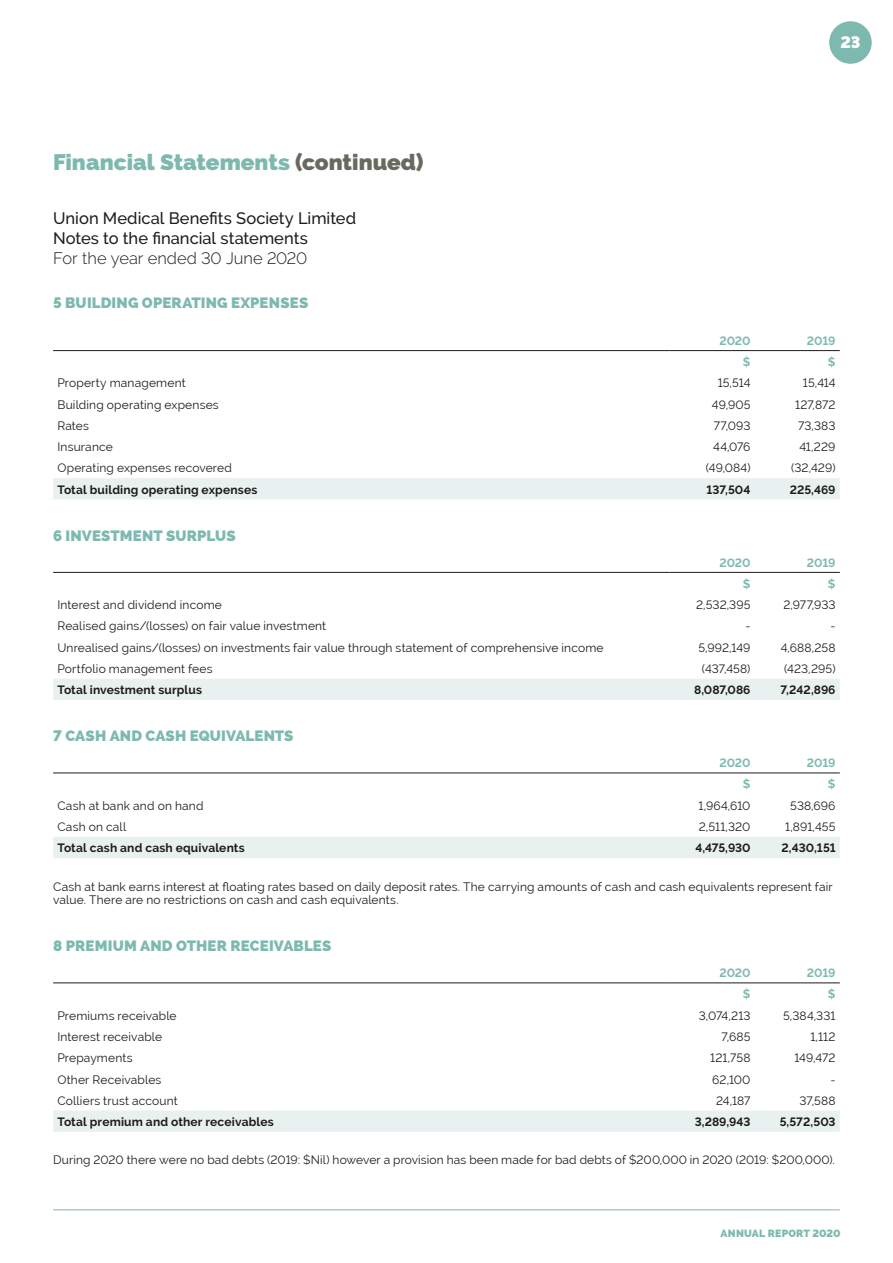
<style>
.page{position:relative;width:893px;height:1263px;background:#fff}
.page>*{position:absolute;margin:0;border:0;box-sizing:border-box;transform-origin:0 0}
.t1{font:800 22.5px "Raleway";color:#7eb9af}
.t2{font:500 16.5px/19.8px "Raleway";color:#1d1d1b}
.t3{font:300 16.5px "Raleway";color:#1d1d1b}
.t4{font:800 16.5px "Raleway";color:#fff}
.t5{font:800 15px "Raleway";letter-spacing:.01em;color:#7eb9af}
.t6{font:12px/13.2px "Raleway";letter-spacing:.015em;color:#1d1d1b}
.t7{font:700 12px "Raleway";letter-spacing:.01em;color:#1d1d1b}
.t8{font:700 12px "Raleway";letter-spacing:-.005em;color:#7eb9af}
.t9{font:800 10.5px "Raleway";letter-spacing:.015em;color:#7eb9af}
.s1{color:#68695f}
</style>
<div class="page">
<div style="left:53px;top:478px;width:787px;height:21px;background:#e9f1f0"></div>
<hr style="left:53px;top:350px;width:617px;height:1px;background:#1d1d1b">
<hr style="left:670px;top:350px;width:85px;height:1px;background:#1d1d1b">
<hr style="left:755px;top:350px;width:85px;height:1px;background:#1d1d1b">
<div style="left:53px;top:679px;width:787px;height:21px;background:#e9f1f0"></div>
<hr style="left:53px;top:572px;width:617px;height:1px;background:#1d1d1b">
<hr style="left:670px;top:572px;width:85px;height:1px;background:#1d1d1b">
<hr style="left:755px;top:572px;width:85px;height:1px;background:#1d1d1b">
<div style="left:53px;top:837px;width:787px;height:21px;background:#e9f1f0"></div>
<hr style="left:53px;top:773px;width:617px;height:1px;background:#1d1d1b">
<hr style="left:670px;top:773px;width:85px;height:1px;background:#1d1d1b">
<hr style="left:755px;top:773px;width:85px;height:1px;background:#1d1d1b">
<div style="left:53px;top:1110px;width:787px;height:22px;background:#e9f1f0"></div>
<hr style="left:53px;top:983px;width:617px;height:1px;background:#1d1d1b">
<hr style="left:670px;top:983px;width:85px;height:1px;background:#1d1d1b">
<hr style="left:755px;top:983px;width:85px;height:1px;background:#1d1d1b">
<div style="left:829px;top:21px;width:43px;height:43px;background:#7eb9af;border-radius:50%"></div>
<hr style="left:53px;top:1209px;width:787px;height:1px;background:#7eb9af">
<h1 class="t1" style="left:53px;top:149px;width:372px">Financial Statements <span class="s1">(continued)</span></h1>
<h2 class="t2" style="left:53px;top:209px;width:305px">Union Medical Benefits Society Limited<br>Notes to the financial statements</h2>
<h2 class="t3" style="left:53px;top:248px;width:256px">For the year ended 30 June 2020</h2>
<p class="t5" style="left:53px;top:294px;width:257px">5 BUILDING OPERATING EXPENSES</p>
<h2 class="t4" style="left:840px;top:33px;width:21px">23</h2>
<p class="t8" style="left:719px;top:334px;width:33px">2020</p>
<p class="t8" style="left:807px;top:334px;width:30px">2019</p>
<p class="t8" style="left:743px;top:355px;width:9px">$</p>
<p class="t8" style="left:828px;top:355px;width:9px">$</p>
<p class="t6" style="left:57px;top:376px;width:130px">Property management</p>
<p class="t6" style="left:718px;top:376px;width:34px">15,514</p>
<p class="t6" style="left:803px;top:376px;width:34px">15,414</p>
<p class="t6" style="left:57px;top:398px;width:163px">Building operating expenses</p>
<p class="t6" style="left:712px;top:398px;width:40px">49,905</p>
<p class="t6" style="left:795px;top:398px;width:42px">127,872</p>
<p class="t6" style="left:57px;top:419px;width:33px">Rates</p>
<p class="t6" style="left:714px;top:419px;width:38px">77,093</p>
<p class="t6" style="left:798px;top:419px;width:39px">73,383</p>
<p class="t6" style="left:57px;top:440px;width:57px">Insurance</p>
<p class="t6" style="left:713px;top:440px;width:39px">44,076</p>
<p class="t6" style="left:799px;top:440px;width:38px">41,229</p>
<p class="t6" style="left:57px;top:462px;width:176px">Operating expenses recovered</p>
<p class="t6" style="left:706px;top:462px;width:46px">(49,084)</p>
<p class="t6" style="left:791px;top:462px;width:46px">(32,429)</p>
<p class="t7" style="left:57px;top:483px;width:201px">Total building operating expenses</p>
<p class="t7" style="left:706px;top:483px;width:46px">137,504</p>
<p class="t7" style="left:790px;top:483px;width:47px">225,469</p>
<p class="t5" style="left:53px;top:527px;width:184px">6 INVESTMENT SURPLUS</p>
<p class="t8" style="left:719px;top:556px;width:33px">2020</p>
<p class="t8" style="left:807px;top:556px;width:30px">2019</p>
<p class="t8" style="left:743px;top:577px;width:9px">$</p>
<p class="t8" style="left:828px;top:577px;width:9px">$</p>
<p class="t6" style="left:57px;top:598px;width:166px">Interest and dividend income</p>
<p class="t6" style="left:696px;top:598px;width:56px">2,532,395</p>
<p class="t6" style="left:783px;top:598px;width:54px">2,977,933</p>
<p class="t6" style="left:57px;top:620px;width:270px">Realised gains/(losses) on fair value investment</p>
<p class="t6" style="left:745px;top:620px;width:7px">-</p>
<p class="t6" style="left:830px;top:620px;width:7px">-</p>
<p class="t6" style="left:57px;top:641px;width:548px">Unrealised gains/(losses) on investments fair value through statement of comprehensive income</p>
<p class="t6" style="left:698px;top:641px;width:54px">5,992,149</p>
<p class="t6" style="left:781px;top:641px;width:56px">4,688,258</p>
<p class="t6" style="left:57px;top:662px;width:157px">Portfolio management fees</p>
<p class="t6" style="left:702px;top:662px;width:50px">(437,458)</p>
<p class="t6" style="left:784px;top:662px;width:53px">(423,295)</p>
<p class="t7" style="left:57px;top:683px;width:146px">Total investment surplus</p>
<p class="t7" style="left:694px;top:683px;width:58px">8,087,086</p>
<p class="t7" style="left:780px;top:683px;width:57px">7,242,896</p>
<p class="t5" style="left:53px;top:727px;width:242px">7 CASH AND CASH EQUIVALENTS</p>
<p class="t8" style="left:719px;top:756px;width:33px">2020</p>
<p class="t8" style="left:807px;top:756px;width:30px">2019</p>
<p class="t8" style="left:743px;top:777px;width:9px">$</p>
<p class="t8" style="left:828px;top:777px;width:9px">$</p>
<p class="t6" style="left:57px;top:799px;width:148px">Cash at bank and on hand</p>
<p class="t6" style="left:698px;top:799px;width:53px">1,964,610</p>
<p class="t6" style="left:790px;top:799px;width:47px">538,696</p>
<p class="t6" style="left:57px;top:820px;width:70px">Cash on call</p>
<p class="t6" style="left:699px;top:820px;width:53px">2,511,320</p>
<p class="t6" style="left:785px;top:820px;width:52px">1,891,455</p>
<p class="t7" style="left:57px;top:841px;width:189px">Total cash and cash equivalents</p>
<p class="t7" style="left:695px;top:841px;width:57px">4,475,930</p>
<p class="t7" style="left:781px;top:841px;width:56px">2,430,151</p>
<p class="t6" style="left:53px;top:880px;width:781px">Cash at bank earns interest at floating rates based on daily deposit rates. The carrying amounts of cash and cash equivalents represent fair value. There are no restrictions on cash and cash equivalents.</p>
<p class="t5" style="left:53px;top:937px;width:280px">8 PREMIUM AND OTHER RECEIVABLES</p>
<p class="t8" style="left:719px;top:966px;width:33px">2020</p>
<p class="t8" style="left:807px;top:966px;width:30px">2019</p>
<p class="t8" style="left:743px;top:987px;width:9px">$</p>
<p class="t8" style="left:828px;top:987px;width:9px">$</p>
<p class="t6" style="left:57px;top:1009px;width:121px">Premiums receivable</p>
<p class="t6" style="left:699px;top:1009px;width:53px">3,074,213</p>
<p class="t6" style="left:783px;top:1009px;width:54px">5,384,331</p>
<p class="t6" style="left:57px;top:1030px;width:106px">Interest receivable</p>
<p class="t6" style="left:722px;top:1030px;width:30px">7,685</p>
<p class="t6" style="left:810px;top:1030px;width:27px">1,112</p>
<p class="t6" style="left:57px;top:1051px;width:77px">Prepayments</p>
<p class="t6" style="left:710px;top:1051px;width:42px">121,758</p>
<p class="t6" style="left:794px;top:1051px;width:43px">149,472</p>
<p class="t6" style="left:57px;top:1073px;width:105px">Other Receivables</p>
<p class="t6" style="left:712px;top:1073px;width:40px">62,100</p>
<p class="t6" style="left:830px;top:1073px;width:7px">-</p>
<p class="t6" style="left:57px;top:1094px;width:122px">Colliers trust account</p>
<p class="t6" style="left:716px;top:1094px;width:36px">24,187</p>
<p class="t6" style="left:800px;top:1094px;width:37px">37,588</p>
<p class="t7" style="left:57px;top:1115px;width:218px">Total premium and other receivables</p>
<p class="t7" style="left:695px;top:1115px;width:57px">3,289,943</p>
<p class="t7" style="left:780px;top:1115px;width:57px">5,572,503</p>
<p class="t6" style="left:53px;top:1153px;width:783px">During 2020 there were no bad debts (2019: $Nil) however a provision has been made for bad debts of $200,000 in 2020 (2019: $200,000).</p>
<p class="t9" style="left:721px;top:1228px;width:121px">ANNUAL REPORT 2020</p>
</div>
